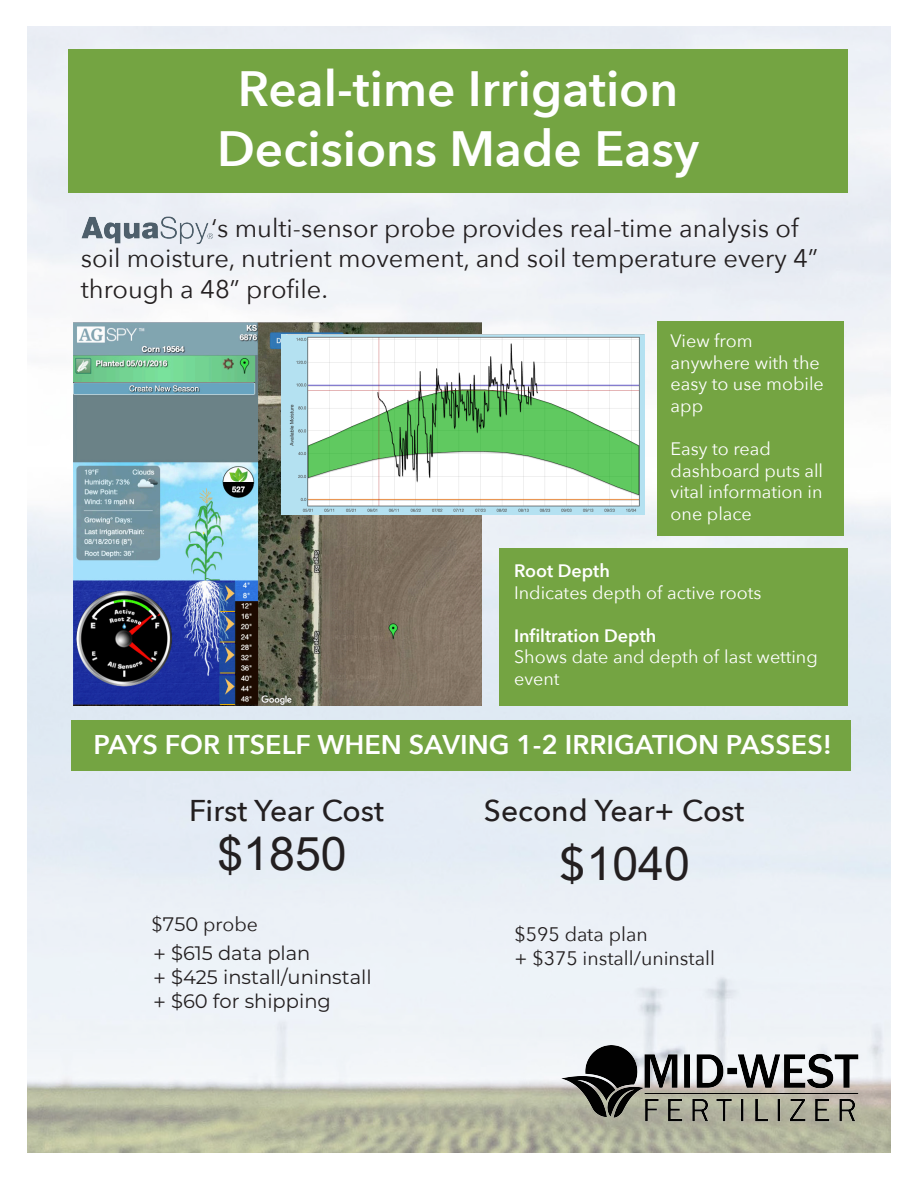
<style>
.page{position:relative;width:918px;height:1188px;background:#fff}
.page>*{position:absolute;margin:0;border:0;box-sizing:border-box;transform-origin:0 0}
.t1{font:600 49.5px "Avenir Next";color:#fff}
.t2{font:46.5px "Arial";color:#231f20}
.t3{font:500 30px "Avenir Next";color:#231f20}
.t4{font:600 27px "Avenir Next";color:#fff}
.t5{font:25.5px/30.6px "Avenir Next";color:#231f20}
.t6{font:19.5px/23.7px "Montserrat";color:#231f20}
.t7{font:19.5px/23.4px "Avenir Next";color:#231f20}
.t8{font:18px/21.6px "Avenir Next";color:#fff}
.t9{font:600 18px "Avenir Next";color:#fff}
.s1{font-family:"Montserrat"}
.s2{font-family:"Avenir Next"}
.s3{font-family:"Avenir Next";font-weight:500}
</style>
<div class="page">
<img style="left:27px;top:27px;width:864px;height:1125px">
<div style="left:69px;top:49px;width:778px;height:144px;background:#74a442"></div>
<img style="left:80px;top:215px;width:134px;height:29px">
<img style="left:74px;top:322px;width:408px;height:384px">
<img style="left:281px;top:335px;width:364px;height:180px">
<div style="left:499px;top:548px;width:348px;height:158px;background:#74a442"></div>
<div style="left:658px;top:321px;width:186px;height:215px;background:#74a442"></div>
<div style="left:72px;top:721px;width:778px;height:50px;background:#74a442"></div>
<img style="left:561px;top:1046px;width:302px;height:83px">
<p class="t1" style="left:238px;top:47px;width:442px">Real-time Irrigation</p>
<p class="t1" style="left:217px;top:106px;width:483px">Decisions Made Easy</p>
<p class="t5" style="left:81px;top:212px;width:738px;text-indent:131px">‘s multi-sensor probe provides real-time analysis of soil moisture, nutrient movement, and soil temperature every 4” through a 48” profile.</p>
<p class="t8" style="left:671px;top:329px;width:83px">View from</p>
<p class="t8" style="left:671px;top:351px;width:155px">anywhere with the easy to use mobile app</p>
<p class="t8" style="left:671px;top:437px;width:102px">Easy to read</p>
<p class="t8" style="left:671px;top:459px;width:154px;text-align:justify">dashboard puts all vital information in one place</p>
<p class="t9" style="left:514px;top:555px;width:97px">Root Depth</p>
<p class="t8" style="left:514px;top:581px;width:249px">Indicates depth of active roots</p>
<p class="t9" style="left:514px;top:620px;width:144px">Infiltration Depth</p>
<p class="t8" style="left:514px;top:645px;width:305px">Shows date and depth of last wetting event</p>
<p class="t4" style="left:93px;top:721px;width:740px">PAYS FOR ITSELF WHEN SAVING 1-2 IRRIGATION PASSES!</p>
<p class="t3" style="left:189px;top:785px;width:197px">First Year Cost</p>
<p class="t2" style="left:217px;top:822px;width:131px">$1850</p>
<p class="t7" style="left:152px;top:911px;width:108px">$<span class="s1">750</span> probe</p>
<p class="t6" style="left:153px;top:942px;width:220px"><span class="s2">+</span> $615 data plan<br><span class="s2">+</span> $425 install/uninstall <span class="s2">+</span> $60 for shipping</p>
<p class="t3" style="left:484px;top:785px;width:262px">Second Year+ Cost</p>
<p class="t2" style="left:559px;top:832px;width:133px"><span class="s3">$</span>1040</p>
<p class="t7" style="left:515px;top:922px;width:202px">$595 data plan<br>+ $375 install/uninstall</p>
</div>
